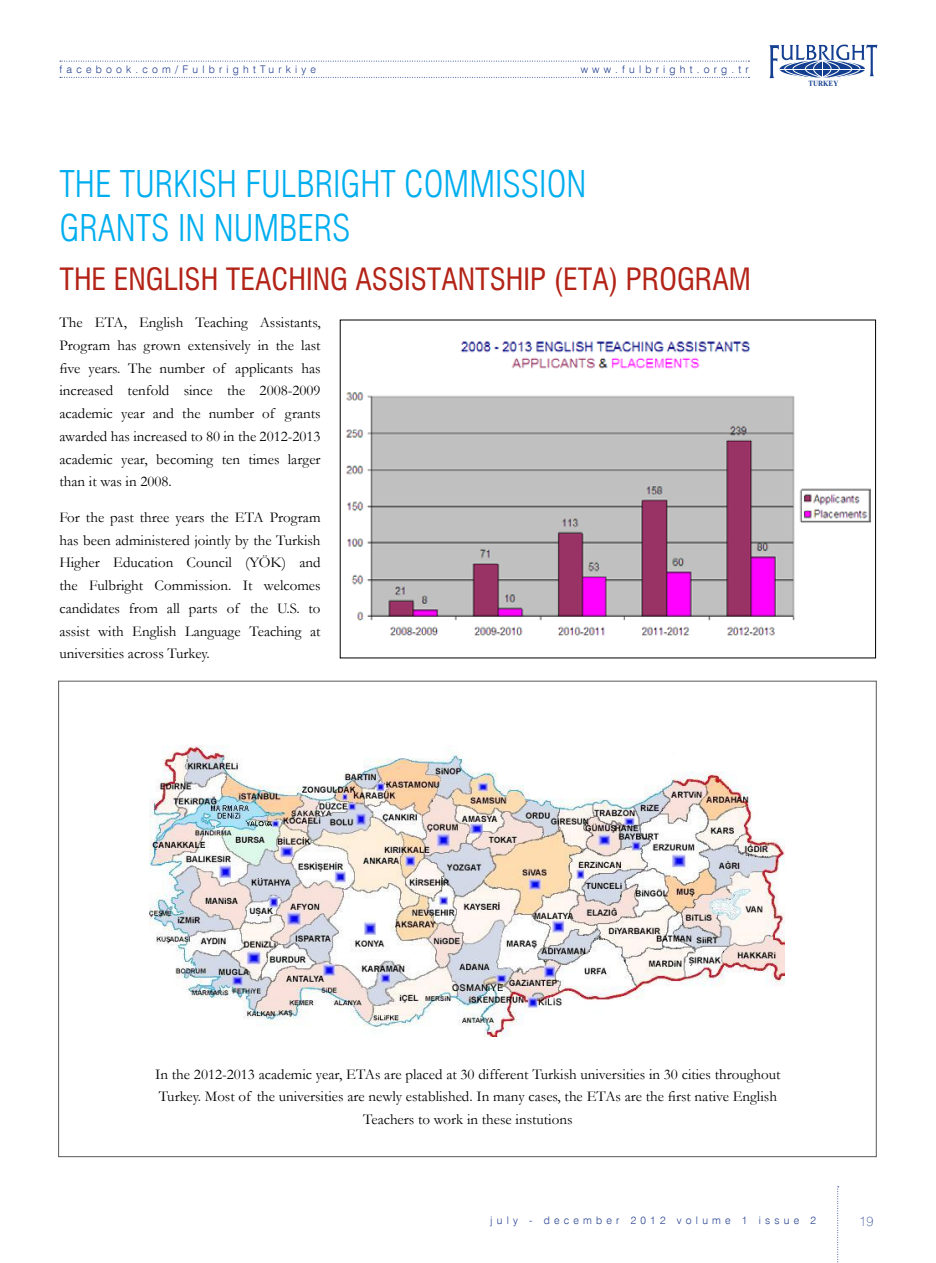
<style>
.page{position:relative;width:936px;height:1263px;background:#fff}
.page>*{position:absolute;margin:0;border:0;box-sizing:border-box;transform-origin:0 0}
.t1{font:300 condensed 36px/43.2px "Swiss 721 BT";color:#00aeef}
.t2{font:condensed 30px "Swiss 721 BT";color:#b32317}
.t3{font:15px/22.8px "Garamond";color:#000;text-align:justify}
.t4{font:100 13.5px "Swiss 721 BT";color:#25408f}
.t5{font:300 10.5px "Swiss 721 BT";letter-spacing:.4em;color:#25408f}
.t6{font:7.95px "Times New Roman PS Bold";color:#143f90;scale:.88 1}
</style>
<div class="page">
<svg style="left:769px;top:45px;width:109px;height:33px"></svg>
<svg style="left:60px;top:77px;width:689px;height:1px"></svg>
<svg style="left:60px;top:61px;width:689px;height:1px"></svg>
<svg style="left:837px;top:1186px;width:1px;height:77px"></svg>
<img style="left:150px;top:745px;width:634px;height:292px">
<img style="left:346px;top:341px;width:524px;height:295px">
<p class="t5" style="left:60px;top:62px;width:258px">facebook.com/FulbrightTurkiye</p>
<p class="t5" style="left:580px;top:62px;width:169px">www.fulbright.org.tr</p>
<h1 class="t1" style="left:60px;top:163px;width:528px">THE TURKISH FULBRIGHT COMMISSION<br>GRANTS IN NUMBERS</h1>
<h2 class="t2" style="left:59px;top:261px;width:693px">THE ENGLISH TEACHING ASSISTANTSHIP (ETA) PROGRAM</h2>
<p class="t3" style="left:59px;top:311px;width:263px">The ETA, English Teaching Assistants, Program has grown extensively in the last five years. The number of applicants has increased tenfold since the 2008-2009 academic year and the number of grants awarded has increased to 80 in the 2012-2013 academic year, becoming ten times larger than it was in 2008.</p>
<p class="t3" style="left:59px;top:505px;width:263px">For the past three years the ETA Program has been administered jointly by the Turkish Higher Education Council (YÖK) and the Fulbright Commission. It welcomes candidates from all parts of the U.S. to assist with English Language Teaching at universities across Turkey.</p>
<p class="t6" style="left:808px;top:79px;width:36px">TURKEY</p>
<p class="t3" style="left:155px;top:1062px;width:626px;text-align:center">In the 2012-2013 academic year, ETAs are placed at 30 different Turkish universities in 30 cities throughout<br>Turkey. Most of the universities are newly established. In many cases, the ETAs are the first native English<br>Teachers to work in these instutions</p>
<p class="t5" style="left:490px;top:1214px;width:327px">july - december 2012 volume 1 issue 2</p>
<p class="t4" style="left:859px;top:1212px;width:16px">19</p>
</div>
